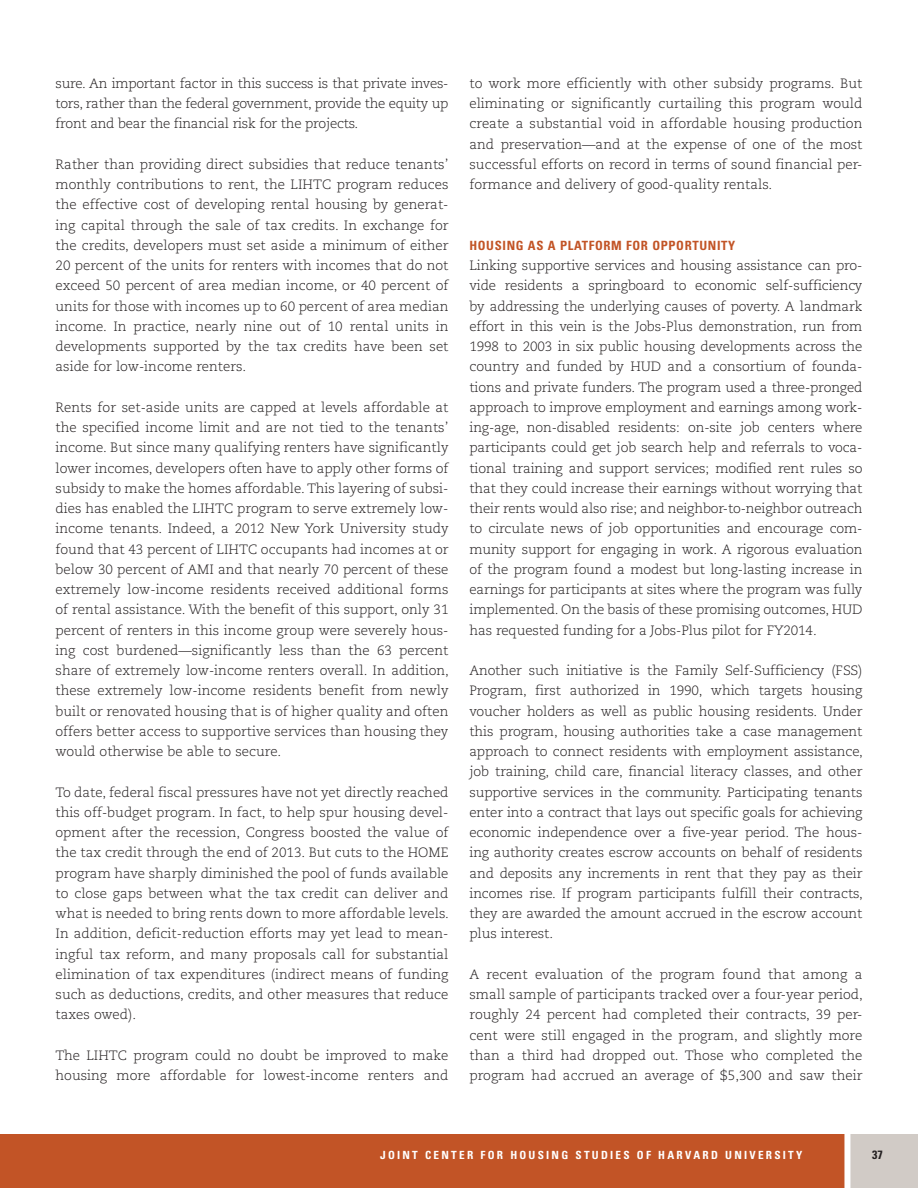
<style>
.page{position:relative;width:918px;height:1188px;background:#fff}
.page>*{position:absolute;margin:0;border:0;box-sizing:border-box;transform-origin:0 0}
.body{font:300 13.5px/20.2px "Caecilia LT Std";color:#231f20;text-align:justify}
.Subhead{font:700 condensed 12.75px "Univers LT Std";letter-spacing:.05em;color:#c25426}
.t1{font:700 condensed 12px "Univers LT Std";color:#231f20}
.t2{font:700 condensed 11.25px "Univers LT Std";letter-spacing:.2em;color:#fff}
</style>
<div class="page">
<div style="left:0;top:1134px;width:918px;height:54px;background:#c25426"></div>
<div style="left:846px;top:1134px;width:72px;height:54px;background:#d1cbc6"></div>
<div style="left:844px;top:1129px;width:6px;height:59px;background:#fff"></div>
<p class="body" style="left:56px;top:73px;width:395px">sure. An important factor in this success is that private inves&shy;tors, rather than the federal government, provide the equity up front and bear the financial risk for the projects.</p>
<p class="body" style="left:56px;top:154px;width:395px">Rather than providing direct subsidies that reduce tenants’ monthly contributions to rent, the LIHTC program reduces the effective cost of developing rental housing by generat&shy;ing capital through the sale of tax credits. In exchange for the credits, developers must set aside a minimum of either 20 percent of the units for renters with incomes that do not exceed 50 percent of area median income, or 40 percent of units for those with incomes up to 60 percent of area median income. In practice, nearly nine out of 10 rental units in developments supported by the tax credits have been set aside for low-income renters.</p>
<p class="body" style="left:56px;top:397px;width:395px">Rents for set-aside units are capped at levels affordable at the specified income limit and are not tied to the tenants’ income. But since many qualifying renters have significantly lower incomes, developers often have to apply other forms of subsidy to make the homes affordable. This layering of subsi&shy;dies has enabled the LIHTC program to serve extremely low&shy;income tenants. Indeed, a 2012 New York University study found that 43 percent of LIHTC occupants had incomes at or below 30 percent of AMI and that nearly 70 percent of these extremely low-income residents received additional forms of rental assistance. With the benefit of this support, only 31 percent of renters in this income group were severely hous&shy;ing cost burdened—significantly less than the 63 percent share of extremely low-income renters overall. In addition, these extremely low-income residents benefit from newly built or renovated housing that is of higher quality and often offers better access to supportive services than housing they would otherwise be able to secure.</p>
<p class="body" style="left:56px;top:782px;width:395px">To date, federal fiscal pressures have not yet directly reached this off-budget program. In fact, to help spur housing devel&shy;opment after the recession, Congress boosted the value of the tax credit through the end of 2013. But cuts to the HOME program have sharply diminished the pool of funds available to close gaps between what the tax credit can deliver and what is needed to bring rents down to more affordable levels.<br>In addition, deficit-reduction efforts may yet lead to mean&shy;ingful tax reform, and many proposals call for substantial elimination of tax expenditures (indirect means of funding such as deductions, credits, and other measures that reduce taxes owed).</p>
<p class="body" style="left:56px;top:1045px;width:395px">The LIHTC program could no doubt be improved to make housing more affordable for lowest-income renters and</p>
<p class="body" style="left:469px;top:73px;width:395px">to work more efficiently with other subsidy programs. But eliminating or significantly curtailing this program would create a substantial void in affordable housing production and preservation—and at the expense of one of the most successful efforts on record in terms of sound financial per&shy;formance and delivery of good-quality rentals.</p>
<p class="Subhead" style="left:469px;top:237px;width:267px">HOUSING AS A PLATFORM FOR OPPORTUNITY</p>
<p class="body" style="left:469px;top:256px;width:395px">Linking supportive services and housing assistance can pro&shy;vide residents a springboard to economic self-sufficiency by addressing the underlying causes of poverty. A landmark effort in this vein is the Jobs-Plus demonstration, run from 1998 to 2003 in six public housing developments across the country and funded by HUD and a consortium of founda&shy;tions and private funders. The program used a three-pronged approach to improve employment and earnings among work&shy;ing-age, non-disabled residents: on-site job centers where participants could get job search help and referrals to voca&shy;tional training and support services; modified rent rules so that they could increase their earnings without worrying that their rents would also rise; and neighbor-to-neighbor outreach to circulate news of job opportunities and encourage com&shy;munity support for engaging in work. A rigorous evaluation of the program found a modest but long-lasting increase in earnings for participants at sites where the program was fully implemented. On the basis of these promising outcomes, HUD has requested funding for a Jobs-Plus pilot for FY2014.</p>
<p class="body" style="left:469px;top:661px;width:395px">Another such initiative is the Family Self-Sufficiency (FSS)<br>Program, first authorized in 1990, which targets housing voucher holders as well as public housing residents. Under this program, housing authorities take a case management approach to connect residents with employment assistance, job training, child care, financial literacy classes, and other supportive services in the community. Participating tenants enter into a contract that lays out specific goals for achieving economic independence over a five-year period. The hous&shy;ing authority creates escrow accounts on behalf of residents and deposits any increments in rent that they pay as their incomes rise. If program participants fulfill their contracts, they are awarded the amount accrued in the escrow account plus interest.</p>
<p class="body" style="left:469px;top:964px;width:395px">A recent evaluation of the program found that among a small sample of participants tracked over a four-year period, roughly 24 percent had completed their contracts, 39 per&shy;cent were still engaged in the program, and slightly more than a third had dropped out. Those who completed the program had accrued an average of $5,300 and saw their</p>
<p class="t2" style="left:380px;top:1148px;width:424px">JOINT CENTER FOR HOUSING STUDIES OF HARVARD UNIVERSITY</p>
<p class="t1" style="left:872px;top:1148px;width:12px">37</p>
</div>
